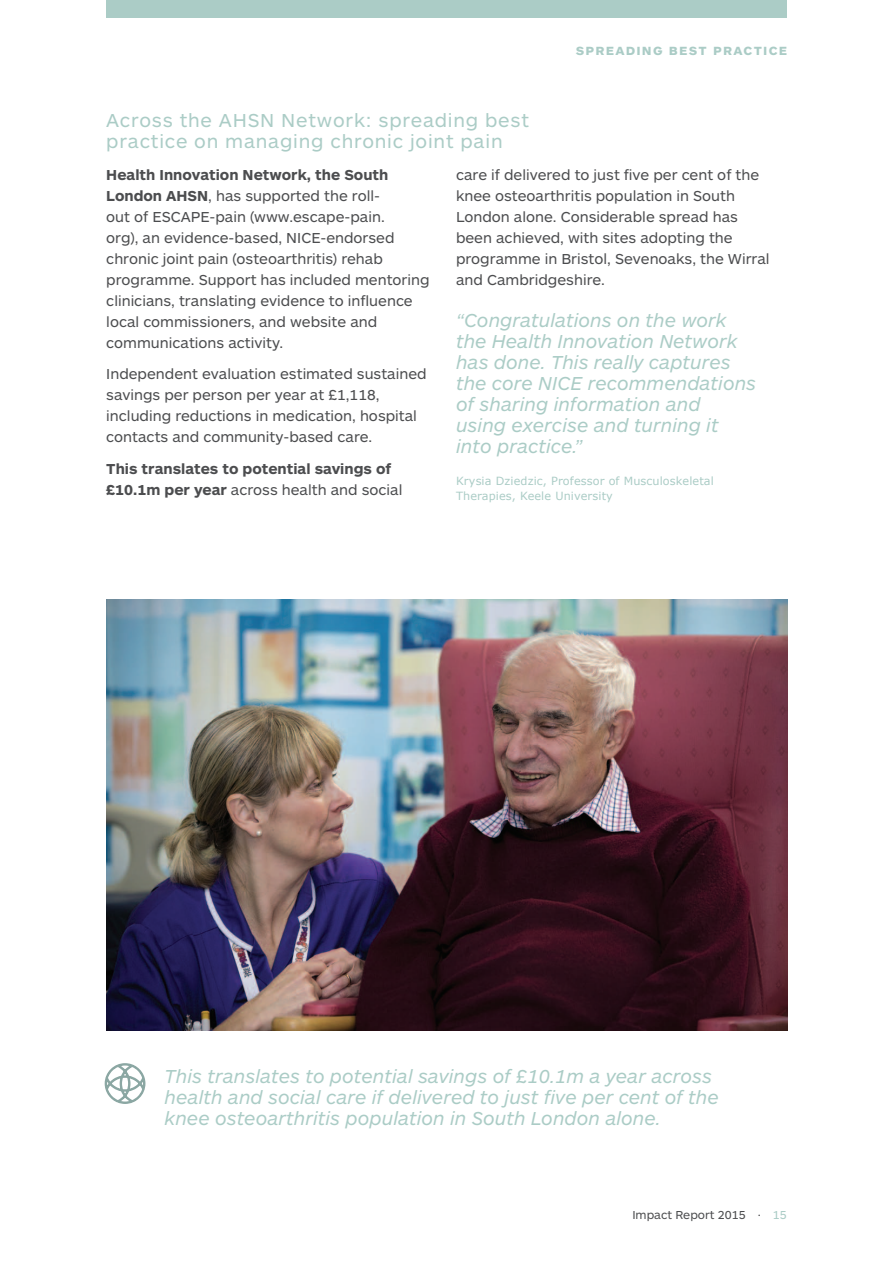
<style>
.page{position:relative;width:893px;height:1263px;background:#fff}
.page>*{position:absolute;margin:0;border:0;box-sizing:border-box;transform-origin:0 0}
.t1{font:italic 19.5px/21px "ARS Maquette Pro";color:#abccc6}
.t2{font:19.5px/21px "ARS Maquette Pro";letter-spacing:.04em;color:#abccc6}
.t3{font:15px/21px "ARS Maquette Pro";color:#4c4d4f}
.t4{font:700 15px/21px "ARS Maquette Pro";color:#4c4d4f}
.t5{font:700 15px "ARS Maquette Pro";letter-spacing:.08em;color:#abccc6}
.t6{font:12px "ARS Maquette Pro";color:#4c4d4f}
.t7{font:11.25px/15px "Verdana";letter-spacing:.01em;color:#abccc6}
.s1{font-weight:700}
.s2{font-weight:400}
.s3{color:#abccc6}
</style>
<div class="page">
<img style="left:106px;top:600px;width:682px;height:430px">
<svg style="left:104px;top:1063px;width:42px;height:41px"></svg>
<div style="left:106px;top:0;width:681px;height:17px;background:#abccc6"></div>
<p class="t5" style="left:576px;top:40px;width:213px">spreading best practice</p>
<h1 class="t2" style="left:106px;top:109px;width:424px">Across the AHSN Network: spreading best practice on managing chronic joint pain</h1>
<p class="t3" style="left:106px;top:163px;width:325px"><span class="s1">Health Innovation Network, the South London AHSN</span>, has supported the roll-<br>out of ESCAPE-pain (www.escape-pain.<br>org), an evidence-based, NICE-endorsed chronic joint pain (osteoarthritis) rehab programme. Support has included mentoring clinicians, translating evidence to influence local commissioners, and website and communications activity.</p>
<p class="t3" style="left:106px;top:363px;width:322px">Independent evaluation estimated sustained savings per person per year at £1,118, including reductions in medication, hospital contacts and community-based care.</p>
<p class="t4" style="left:106px;top:457px;width:298px">This translates to potential savings of £10.1m per year <span class="s2">across health and social</span></p>
<p class="t3" style="left:456px;top:163px;width:315px">care if delivered to just five per cent of the knee osteoarthritis population in South London alone. Considerable spread has been achieved, with sites adopting the programme in Bristol, Sevenoaks, the Wirral and Cambridgeshire.</p>
<h1 class="t1" style="left:456px;top:308px;width:302px">“Congratulations on the work the Health Innovation Network has done. This really captures the core NICE recommendations of sharing information and<br>using exercise and turning it into practice.”</h1>
<p class="t7" style="left:456px;top:473px;width:259px">Krysia Dziedzic, Professor of Musculoskeletal<br>Therapies, Keele University</p>
<h1 class="t1" style="left:165px;top:1064px;width:556px">This translates to potential savings of £10.1m a year across health and social care if delivered to just five per cent of the knee osteoarthritis population in South London alone.</h1>
<p class="t6" style="left:632px;top:1207px;width:156px">Impact Report 2015 · <span class="s3">15</span></p>
</div>
